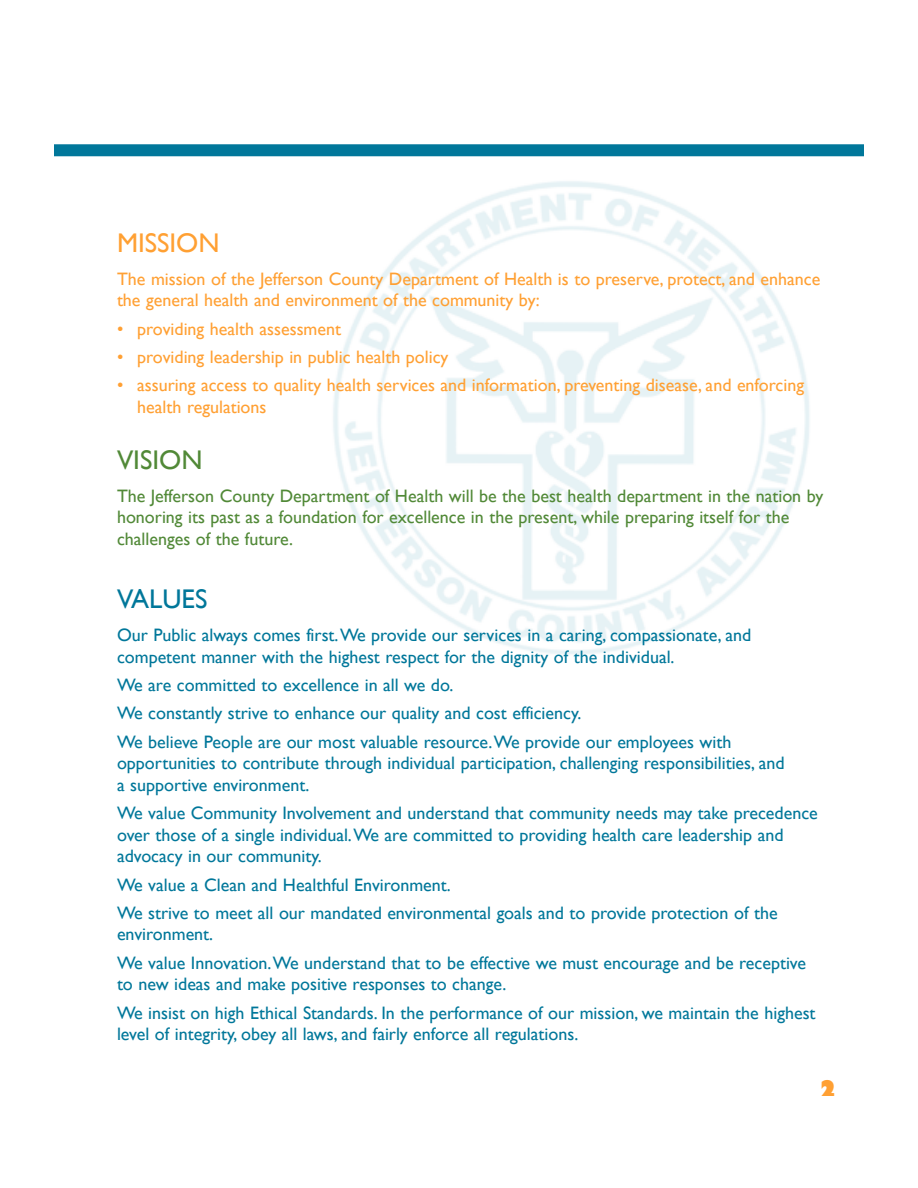
<style>
.page{position:relative;width:918px;height:1188px;background:#fff}
.page>*{position:absolute;margin:0;border:0;box-sizing:border-box;transform-origin:0 0}
.t1{font:27px "Gill Sans";color:#ffa033}
.t2{font:27px "Gill Sans";color:#518937}
.t3{font:27px "Gill Sans";color:#00779a}
.t4{font:800 21px "Gill Sans";color:#ffa033}
.t5{font:18px/28.3px "Gill Sans";color:#00779a}
.t6{font:18px/21.6px "Gill Sans";color:#ffa033}
.t7{font:18px/21.6px "Gill Sans";color:#518937}
</style>
<div class="page">
<img style="left:333px;top:181px;width:477px;height:473px">
<div style="left:54px;top:144px;width:810px;height:12px;background:#00779a"></div>
<h1 class="t1" style="left:117px;top:227px;width:104px">MISSION</h1>
<p class="t6" style="left:117px;top:268px;width:705px">The mission of the Jefferson County Department of Health is to preserve, protect, and enhance the general health and environment of the community by:</p>
<p class="t6" style="left:117px;top:318px;width:226px">• providing health assessment</p>
<p class="t6" style="left:117px;top:346px;width:333px">• providing leadership in public health policy</p>
<p class="t6" style="left:137px;top:374px;width:668px;text-indent:-20px">• assuring access to quality health services and information, preventing disease, and enforcing health regulations</p>
<h1 class="t2" style="left:117px;top:444px;width:87px">VISION</h1>
<p class="t7" style="left:117px;top:485px;width:708px">The Jefferson County Department of Health will be the best health department in the nation by honoring its past as a foundation for excellence in the present, while preparing itself for the challenges of the future.</p>
<h1 class="t3" style="left:117px;top:583px;width:92px">VALUES</h1>
<p class="t5" style="left:117px;top:624px;width:636px;line-height:21.6px">Our Public always comes first.We provide our services in a caring, compassionate, and competent manner with the highest respect for the dignity of the individual.</p>
<p class="t5" style="left:117px;top:670px;width:616px">We are committed to excellence in all we do.<br>We constantly strive to enhance our quality and cost efficiency.<br>We believe People are our most valuable resource.We provide our employees with</p>
<p class="t5" style="left:117px;top:752px;width:669px;line-height:21.6px">opportunities to contribute through individual participation, challenging responsibilities, and a supportive environment.</p>
<p class="t5" style="left:117px;top:802px;width:702px;line-height:21.6px">We value Community Involvement and understand that community needs may take precedence over those of a single individual.We are committed to providing health care leadership and advocacy in our community.</p>
<p class="t5" style="left:117px;top:870px;width:662px">We value a Clean and Healthful Environment.<br>We strive to meet all our mandated environmental goals and to provide protection of the</p>
<p class="t5" style="left:117px;top:920px;width:691px">environment.<br>We value Innovation.We understand that to be effective we must encourage and be receptive</p>
<p class="t5" style="left:117px;top:970px;width:700px">to new ideas and make positive responses to change.<br>We insist on high Ethical Standards. In the performance of our mission, we maintain the highest</p>
<p class="t5" style="left:117px;top:1020px;width:463px">level of integrity, obey all laws, and fairly enforce all regulations.</p>
<p class="t4" style="left:819px;top:1075px;width:19px">2</p>
</div>
